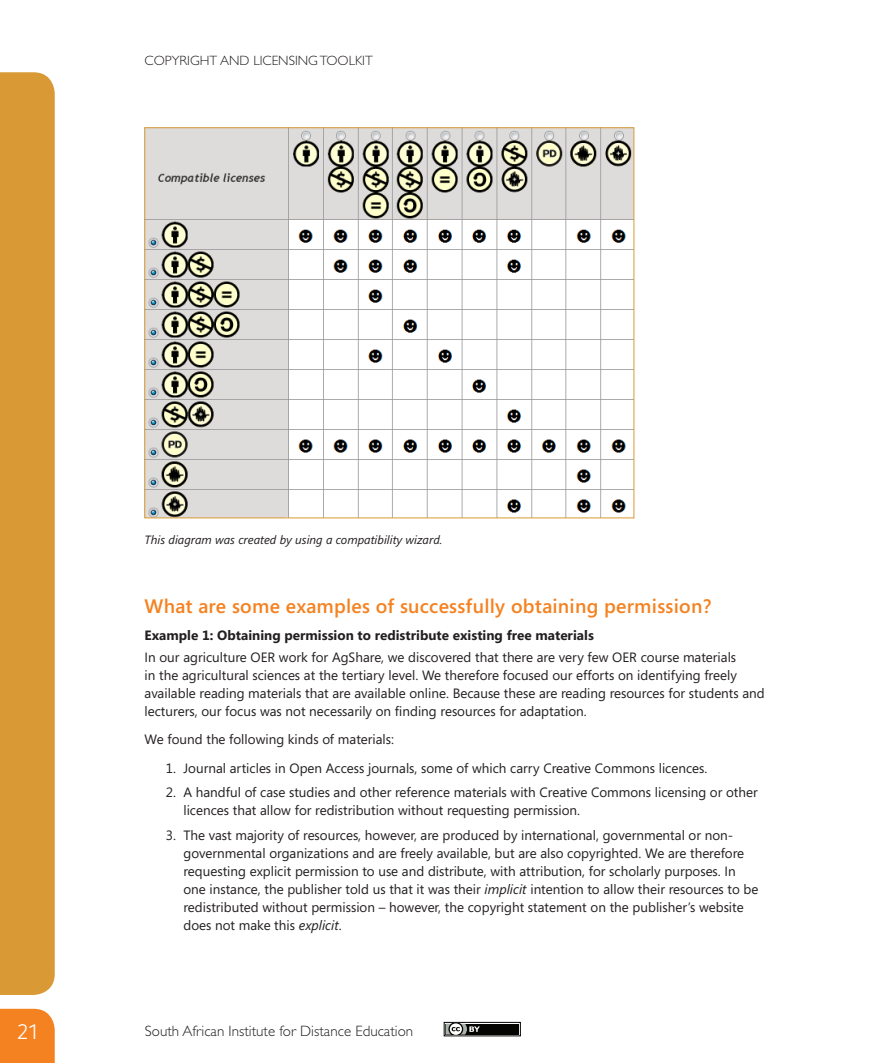
<style>
.page{position:relative;width:893px;height:1063px;background:#fff}
.page>*{position:absolute;margin:0;border:0;box-sizing:border-box;transform-origin:0 0}
.t1{font:300 22.5px "Secca Std";color:#fff}
.Heading_Nomalizo{font:600 19.5px "Segoe";letter-spacing:.015em;color:#f58220}
.t2{font:300 15px "Gill Sans";color:#231f20}
.Bullets__Nomalizo{font:13.5px/18px "Segoe";color:#231f20}
.Body__Nomalizo{font:13.5px/18px "Segoe";color:#231f20}
.Body__Nomalizo-2{font:700 13.5px "Segoe";color:#231f20}
.t3{font:300 13.5px "Gill Sans";color:#231f20}
.Body__Nomalizo-3{font:italic 12px "Segoe";color:#231f20}
.s1{font-style:italic}
</style>
<div class="page">
<div style="left:0;top:72px;width:55px;height:923px;background:#d99934"></div>
<div style="left:0;top:1009px;width:55px;height:54px;background:#f58220"></div>
<svg style="left:444px;top:1022px;width:77px;height:14px"></svg>
<div style="left:446px;top:1024px;width:73px;height:11px;background:#040503"></div>
<svg style="left:446px;top:1024px;width:34px;height:11px"></svg>
<img style="left:147px;top:130px;width:485px;height:386px">
<p class="t3" style="left:145px;top:52px;width:230px">COPYRIGHT AND LICENSING TOOLKIT</p>
<p class="Body__Nomalizo-3" style="left:145px;top:533px;width:299px">This diagram was created by using a compatibility wizard.</p>
<p class="Heading_Nomalizo" style="left:145px;top:595px;width:568px">What are some examples of successfully obtaining permission?</p>
<p class="Body__Nomalizo-2" style="left:145px;top:625px;width:451px">Example 1: Obtaining permission to redistribute existing free materials</p>
<p class="Body__Nomalizo" style="left:145px;top:648px;width:622px">In our agriculture OER work for AgShare, we discovered that there are very few OER course materials<br>in the agricultural sciences at the tertiary level. We therefore focused our efforts on identifying freely available reading materials that are available online. Because these are reading resources for students and lecturers, our focus was not necessarily on finding resources for adaptation.</p>
<p class="Body__Nomalizo" style="left:145px;top:730px;width:251px">We found the following kinds of materials:</p>
<p class="Bullets__Nomalizo" style="left:166px;top:759px;width:543px">1. Journal articles in Open Access journals, some of which carry Creative Commons licences.</p>
<p class="Bullets__Nomalizo" style="left:183px;top:783px;width:576px;text-indent:-18px">2. A handful of case studies and other reference materials with Creative Commons licensing or other licences that allow for redistribution without requesting permission.</p>
<p class="Bullets__Nomalizo" style="left:183px;top:826px;width:576px;text-indent:-18px">3. The vast majority of resources, however, are produced by international, governmental or non&shy;governmental organizations and are freely available, but are also copyrighted. We are therefore requesting explicit permission to use and distribute, with attribution, for scholarly purposes. In one instance, the publisher told us that it was their <span class="s1">implicit</span> intention to allow their resources to be redistributed without permission – however, the copyright statement on the publisher’s website does not make this <span class="s1">explicit</span>.</p>
<h1 class="t1" style="left:17px;top:1019px;width:23px">21</h1>
<p class="t2" style="left:145px;top:1023px;width:270px">South African Institute for Distance Education</p>
</div>
